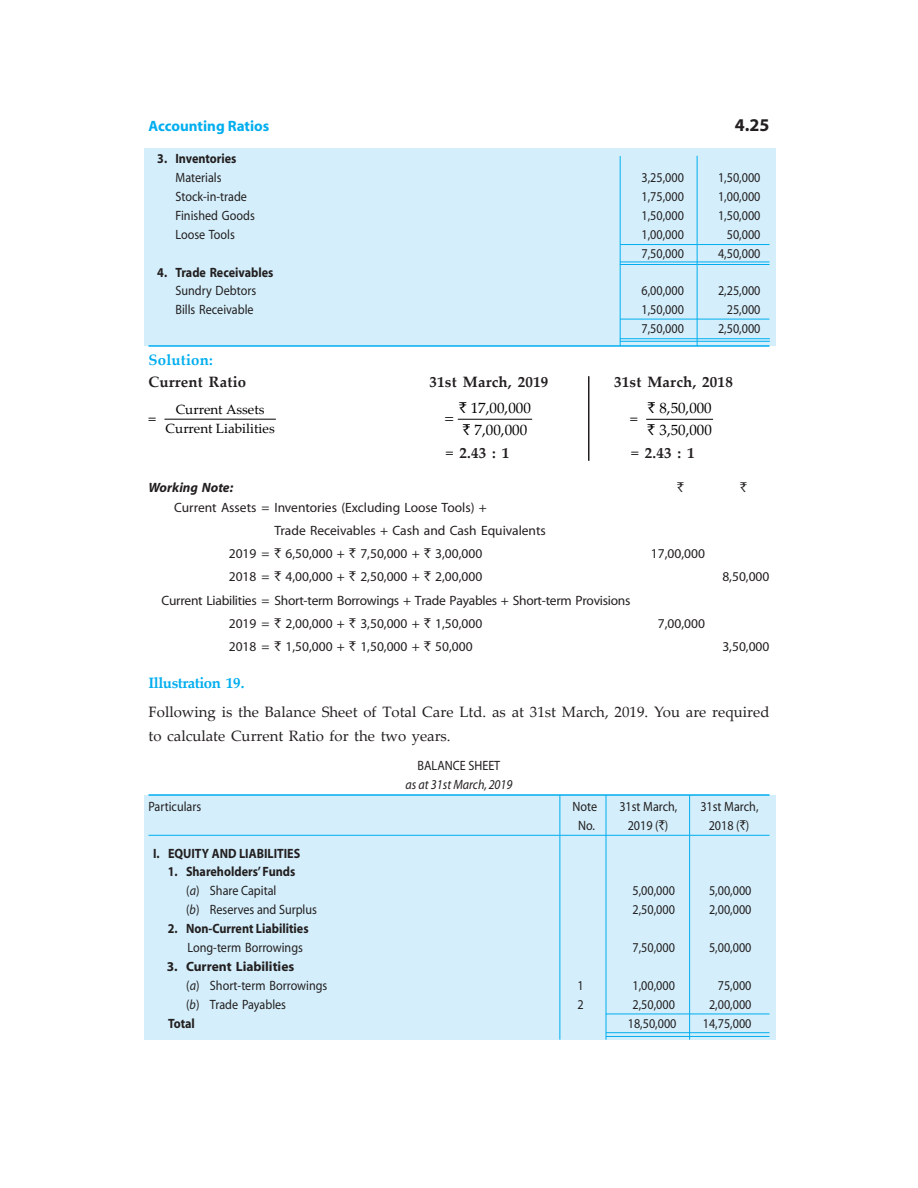
<style>
.page{position:relative;width:918px;height:1188px;background:#fff}
.page>*{position:absolute;margin:0;border:0;box-sizing:border-box;transform-origin:0 0}
.t1{font:700 18px "Myriad";color:#231f20}
.Default{font:15px/23.9px "Palatino Linotype";color:#231f20}
.Illustration{font:700 15px "Palatino Linotype";letter-spacing:.01em;color:#231f20}
.t2{font:15px/21.8px "Palatino Linotype";color:#000}
.t3{font:700 15px "Myriad";color:#00aeef}
.Default-2{font:700 15px "Palatino Linotype";letter-spacing:-.03em;color:#00aeef}
.Illustration-2{font:700 15px "Palatino Linotype";letter-spacing:.015em;color:#00aeef}
.Illustration-3{font:15px "Palatino Linotype";color:#231f20}
.Default-3{font:13.5px "Myriad";color:#231f20;scale:.9 1}
.Default-4{font:13.5px "Myriad";color:#231f20}
.Default-5{font:13.5px "Myriad";letter-spacing:-.02em;color:#231f20}
.Default-6{font:700 13.5px "Myriad";color:#231f20;scale:.9 1}
.Quest_1{font:700 13.5px "Myriad";color:#231f20;scale:.9 1}
.Default-7{font:700 13.5px "Myriad";color:#231f20}
.t4{font:italic 13.5px "Myriad";color:#231f20;scale:.9 1}
.Quest_1-2{font:italic 700 13.5px "Myriad";color:#231f20}
.Quest_1-3{font:13.5px "Rupee Foradian";color:#231f20}
.t5{font:13.35px/18.9px "Palatino Linotype";color:#000;text-align:center}
.s1{font-family:"Rupee Foradian"}
.s2{font-weight:400}
.s3{font-style:italic}
</style>
<div class="page">
<div style="left:144px;top:148px;width:632px;height:198px;background:#d4effb"></div>
<hr style="left:697px;top:156px;width:1px;height:190px;background:#00aeef">
<hr style="left:620px;top:156px;width:1px;height:190px;background:#00aeef">
<hr style="left:620px;top:319px;width:149px;height:1px;background:#00aeef">
<hr style="left:620px;top:338px;width:150px;height:1px;background:#00aeef">
<hr style="left:620px;top:341px;width:150px;height:1px;background:#00aeef">
<hr style="left:620px;top:244px;width:150px;height:1px;background:#00aeef">
<hr style="left:620px;top:262px;width:149px;height:1px;background:#00aeef">
<hr style="left:620px;top:264px;width:150px;height:1px;background:#00aeef">
<div style="left:144px;top:795px;width:632px;height:245px;background:#d4effb"></div>
<hr style="left:689px;top:795px;width:1px;height:245px;background:#00aeef">
<hr style="left:606px;top:795px;width:1px;height:245px;background:#00aeef">
<hr style="left:560px;top:795px;width:1px;height:245px;background:#00aeef">
<hr style="left:606px;top:1014px;width:163px;height:1px;background:#00aeef">
<hr style="left:606px;top:1032px;width:164px;height:1px;background:#00aeef">
<hr style="left:606px;top:1036px;width:164px;height:1px;background:#00aeef">
<hr style="left:148px;top:345px;width:622px;height:2px;background:#00aeef">
<hr style="left:148px;top:794px;width:622px;height:2px;background:#00aeef">
<hr style="left:148px;top:835px;width:622px;height:1px;background:#00aeef">
<hr style="left:165px;top:419px;width:110px;height:1px;background:#000">
<hr style="left:458px;top:419px;width:74px;height:1px;background:#000">
<hr style="left:647px;top:419px;width:66px;height:1px;background:#000">
<hr style="left:588px;top:376px;width:2px;height:85px;background:#231f20">
<p class="t3" style="left:148px;top:118px;width:122px">Accounting Ratios</p>
<h1 class="t1" style="left:735px;top:116px;width:36px">4.25</h1>
<p class="Quest_1" style="left:157px;top:152px;width:90px">3. Inventories</p>
<p class="Default-3" style="left:175px;top:171px;width:53px">Materials</p>
<p class="Default-3" style="left:642px;top:171px;width:49px">3,25,000</p>
<p class="Default-3" style="left:718px;top:171px;width:49px">1,50,000</p>
<p class="Default-3" style="left:175px;top:190px;width:81px">Stock-in-trade</p>
<p class="Default-3" style="left:642px;top:190px;width:49px">1,75,000</p>
<p class="Default-3" style="left:718px;top:190px;width:49px">1,00,000</p>
<p class="Default-3" style="left:175px;top:209px;width:90px">Finished Goods</p>
<p class="Default-3" style="left:642px;top:209px;width:49px">1,50,000</p>
<p class="Default-3" style="left:718px;top:209px;width:49px">1,50,000</p>
<p class="Default-3" style="left:175px;top:228px;width:68px">Loose Tools</p>
<p class="Default-3" style="left:642px;top:228px;width:49px">1,00,000</p>
<p class="Default-3" style="left:727px;top:228px;width:39px">50,000</p>
<p class="Default-3" style="left:642px;top:246px;width:49px">7,50,000</p>
<p class="Default-3" style="left:718px;top:246px;width:49px">4,50,000</p>
<p class="Quest_1" style="left:157px;top:265px;width:130px">4. Trade Receivables</p>
<p class="Default-3" style="left:175px;top:284px;width:91px">Sundry Debtors</p>
<p class="Default-3" style="left:642px;top:284px;width:49px">6,00,000</p>
<p class="Default-3" style="left:718px;top:284px;width:49px">2,25,000</p>
<p class="Default-3" style="left:175px;top:303px;width:88px">Bills Receivable</p>
<p class="Default-3" style="left:642px;top:303px;width:49px">1,50,000</p>
<p class="Default-3" style="left:727px;top:303px;width:39px">25,000</p>
<p class="Default-3" style="left:642px;top:322px;width:49px">7,50,000</p>
<p class="Default-3" style="left:718px;top:322px;width:49px">2,50,000</p>
<p class="Illustration-2" style="left:148px;top:349px;width:66px">Solution:</p>
<p class="Illustration" style="left:148px;top:371px;width:99px">Current Ratio</p>
<p class="Illustration" style="left:430px;top:371px;width:120px">31st March, 2019</p>
<p class="Illustration" style="left:614px;top:371px;width:120px">31st March, 2018</p>
<p class="Illustration-3" style="left:148px;top:408px;width:9px">=</p>
<p class="t5" style="left:166px;top:400px;width:111px">Current Assets<br>Current Liabilities</p>
<p class="t2" style="left:459px;top:396px;width:73px"><span class="s1">`</span> 17,00,000 <span class="s1">`</span> 7,00,000</p>
<p class="t2" style="left:648px;top:396px;width:66px"><span class="s1">`</span> 8,50,000 <span class="s1">`</span> 3,50,000</p>
<p class="Illustration-3" style="left:630px;top:408px;width:9px">=</p>
<p class="Illustration" style="left:446px;top:443px;width:65px"><span class="s2">=</span> 2.43 : 1</p>
<p class="Illustration" style="left:631px;top:443px;width:65px"><span class="s2">=</span> 2.43 : 1</p>
<p class="Quest_1-2" style="left:148px;top:480px;width:86px">Working Note:</p>
<p class="Quest_1-3" style="left:677px;top:479px;width:8px">`</p>
<p class="Quest_1-3" style="left:740px;top:479px;width:8px">`</p>
<p class="Default-4" style="left:174px;top:501px;width:314px">Current Assets = Inventories (Excluding Loose Tools) +</p>
<p class="Default-4" style="left:274px;top:524px;width:273px">Trade Receivables + Cash and Cash Equivalents</p>
<p class="Default-4" style="left:229px;top:546px;width:255px">2019 = <span class="s1">`</span> 6,50,000 + <span class="s1">`</span> 7,50,000 + <span class="s1">`</span> 3,00,000</p>
<p class="Default-4" style="left:651px;top:546px;width:56px">17,00,000</p>
<p class="Default-4" style="left:229px;top:569px;width:255px">2018 = <span class="s1">`</span> 4,00,000 + <span class="s1">`</span> 2,50,000 + <span class="s1">`</span> 2,00,000</p>
<p class="Default-4" style="left:722px;top:569px;width:49px">8,50,000</p>
<p class="Default-5" style="left:162px;top:594px;width:470px">Current Liabilities = Short-term Borrowings + Trade Payables + Short-term Provisions</p>
<p class="Default-4" style="left:229px;top:617px;width:255px">2019 = <span class="s1">`</span> 2,00,000 + <span class="s1">`</span> 3,50,000 + <span class="s1">`</span> 1,50,000</p>
<p class="Default-4" style="left:658px;top:617px;width:49px">7,00,000</p>
<p class="Default-4" style="left:229px;top:640px;width:245px">2018 = <span class="s1">`</span> 1,50,000 + <span class="s1">`</span> 1,50,000 + <span class="s1">`</span> 50,000</p>
<p class="Default-4" style="left:722px;top:640px;width:49px">3,50,000</p>
<p class="Default-2" style="left:148px;top:673px;width:97px">Illustration 19.</p>
<p class="Default" style="left:148px;top:699px;width:623px">Following is the Balance Sheet of Total Care Ltd. as at 31st March, 2019. You are required to calculate Current Ratio for the two years.</p>
<p class="Default-3" style="left:418px;top:759px;width:93px">BALANCE SHEET</p>
<p class="t4" style="left:405px;top:778px;width:121px">as at 31st March, 2019</p>
<p class="Default-3" style="left:148px;top:800px;width:60px">Particulars</p>
<p class="Default-3" style="left:573px;top:800px;width:29px">Note</p>
<p class="Default-3" style="left:619px;top:800px;width:66px">31st March,</p>
<p class="Default-3" style="left:700px;top:800px;width:66px">31st March,</p>
<p class="Default-3" style="left:578px;top:818px;width:20px">No.</p>
<p class="Default-3" style="left:628px;top:818px;width:46px">2019 (<span class="s1">`</span>)</p>
<p class="Default-3" style="left:709px;top:818px;width:46px">2018 (<span class="s1">`</span>)</p>
<p class="Default-6" style="left:153px;top:846px;width:165px">I. EQUITY AND LIABILITIES</p>
<p class="Default-6" style="left:168px;top:865px;width:143px">1. Shareholders’ Funds</p>
<p class="Default-3" style="left:186px;top:884px;width:102px">(<span class="s3">a</span>) Share Capital</p>
<p class="Default-3" style="left:633px;top:884px;width:49px">5,00,000</p>
<p class="Default-3" style="left:709px;top:884px;width:49px">5,00,000</p>
<p class="Default-3" style="left:186px;top:903px;width:147px">(<span class="s3">b</span>) Reserves and Surplus</p>
<p class="Default-3" style="left:633px;top:903px;width:49px">2,50,000</p>
<p class="Default-3" style="left:709px;top:903px;width:49px">2,00,000</p>
<p class="Default-6" style="left:168px;top:922px;width:158px">2. Non-Current Liabilities</p>
<p class="Default-3" style="left:188px;top:941px;width:130px">Long-term Borrowings</p>
<p class="Default-3" style="left:633px;top:941px;width:49px">7,50,000</p>
<p class="Default-3" style="left:709px;top:941px;width:49px">5,00,000</p>
<p class="Default-7" style="left:167px;top:959px;width:129px">3. Current Liabilities</p>
<p class="Default-3" style="left:186px;top:979px;width:158px">(<span class="s3">a</span>) Short-term Borrowings</p>
<p class="Default-3" style="left:577px;top:979px;width:8px">1</p>
<p class="Default-3" style="left:633px;top:979px;width:49px">1,00,000</p>
<p class="Default-3" style="left:718px;top:979px;width:39px">75,000</p>
<p class="Default-3" style="left:186px;top:998px;width:112px">(<span class="s3">b</span>) Trade Payables</p>
<p class="Default-3" style="left:577px;top:998px;width:8px">2</p>
<p class="Default-3" style="left:633px;top:998px;width:49px">2,50,000</p>
<p class="Default-3" style="left:709px;top:998px;width:49px">2,00,000</p>
<p class="Default-6" style="left:168px;top:1016px;width:31px">Total</p>
<p class="Default-3" style="left:628px;top:1016px;width:56px">18,50,000</p>
<p class="Default-3" style="left:703px;top:1016px;width:56px">14,75,000</p>
</div>
